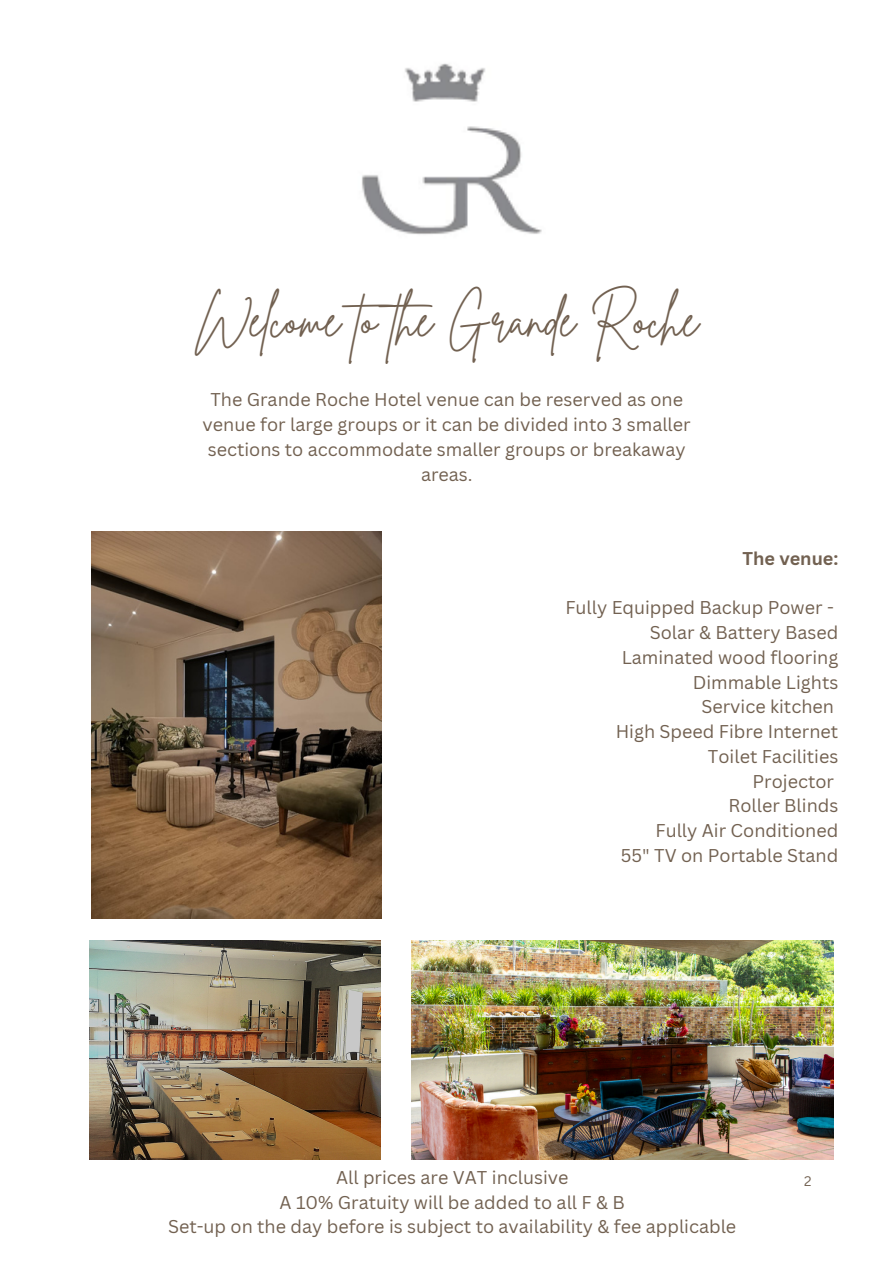
<style>
.page{position:relative;width:894px;height:1264px;background:#fff}
.page>*{position:absolute;margin:0;border:0;box-sizing:border-box;transform-origin:0 0}
.t1{font:48px "Brittany Signature";color:#726151}
.t2{font:18px/24.8px "Canva Sans";color:#726151;text-align:center}
.t3{font:700 18px "Canva Sans";color:#726151}
.t4{font:13.5px "Canva Sans";color:#726151}
</style>
<div class="page">
<img style="left:362px;top:63px;width:180px;height:172px">
<img style="left:89px;top:940px;width:292px;height:219px">
<img style="left:412px;top:940px;width:420px;height:219px">
<img style="left:91px;top:531px;width:290px;height:387px">
<p class="t1" style="left:195px;top:288px;width:505px">Welcome to the Grande Roche</p>
<h1 class="t2" style="left:202px;top:387px;width:489px">The Grande Roche Hotel venue can be reserved as one venue for large groups or it can be divided into 3 smaller sections to accommodate smaller groups or breakaway areas.</h1>
<h3 class="t3" style="left:742px;top:545px;width:97px">The venue:</h3>
<p class="t2" style="left:565px;top:595px;width:274px;text-align:right">Fully Equipped Backup Power -<br>Solar &amp; Battery Based<br>Laminated wood flooring<br>Dimmable Lights<br>Service kitchen<br>High Speed Fibre Internet<br>Toilet Facilities<br>Projector<br>Roller Blinds<br>Fully Air Conditioned<br>55" TV on Portable Stand</p>
<h2 class="t2" style="left:168px;top:1164px;width:569px">All prices are VAT inclusive<br>A 10% Gratuity will be added to all F &amp; B<br>Set-up on the day before is subject to availability &amp; fee applicable</h2>
<p class="t4" style="left:804px;top:1171px;width:9px">2</p>
</div>
